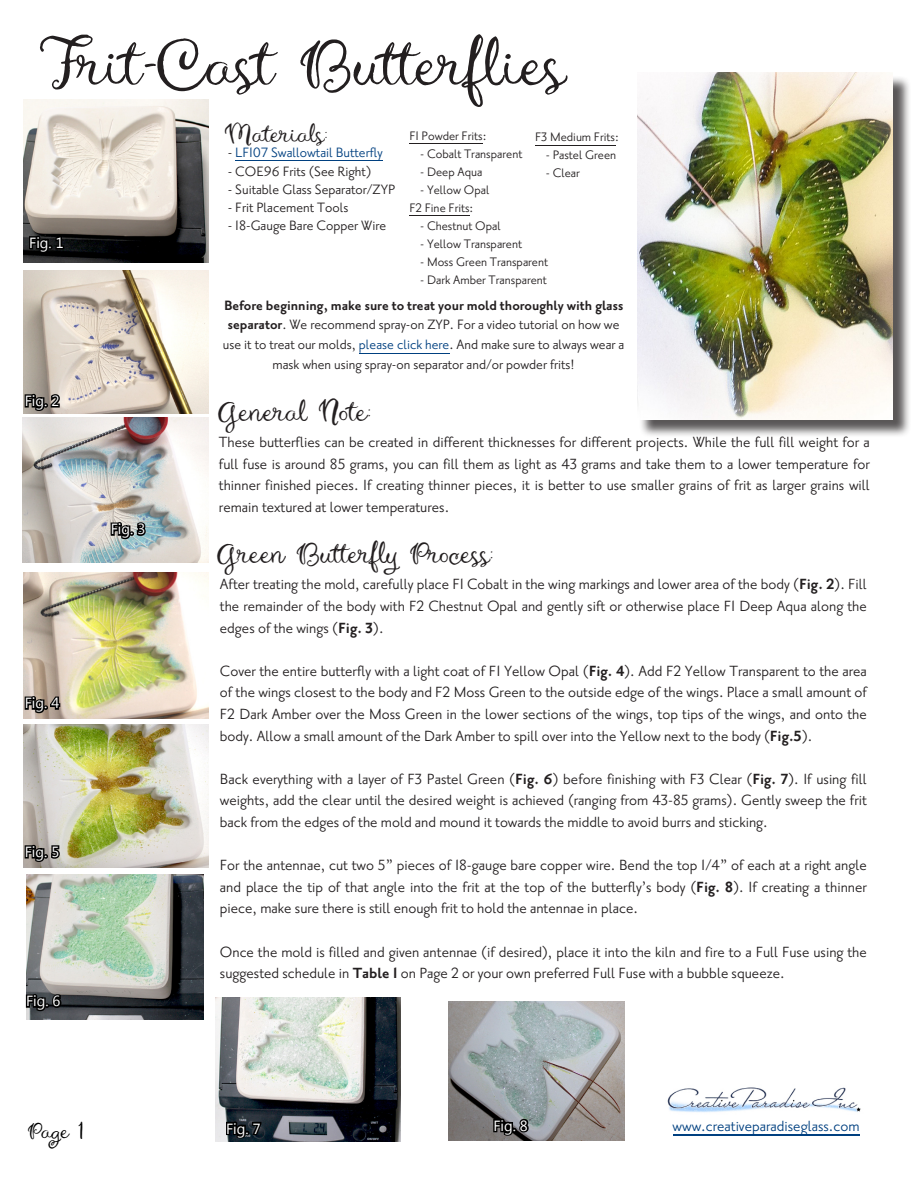
<style>
.page{position:relative;width:918px;height:1188px;background:#fff}
.page>*{position:absolute;margin:0;border:0;box-sizing:border-box;transform-origin:0 0}
.t1{font:54px "Chelsea Market Script";color:#231f20}
.t2{font:24px "Chelsea Market Script";color:#231f20}
.t3{font:21px "Chelsea Market Script";color:#231f20}
.t4{font:18px/21.6px "Priori Sans OT";color:#231f20;text-align:justify}
.t5{font:18px "Priori Sans OT";color:#004080}
.t6{font:18px "Chelsea Market Script";color:#000}
.t7{font:16.5px/19.8px "Priori Sans OT";color:#231f20;text-align:center}
.t8{font:16.5px "Priori Sans OT";color:#004080}
.t9{font:15px/18px "Priori Sans OT";color:#231f20}
.t10{font:14.7px "Microsoft Tai Le";color:#fff}
.s1{color:#231f20}
.s2{font-weight:700}
.s3{color:#004080}
</style>
<div class="page">
<img style="left:667px;top:1087px;width:194px;height:25px">
<div style="left:639px;top:75px;width:272px;height:363px;background:#231f20;opacity:.75"></div>
<img style="left:637px;top:72px;width:255px;height:347px">
<img style="left:23px;top:100px;width:185px;height:163px">
<img style="left:23px;top:270px;width:185px;height:143px">
<img style="left:23px;top:573px;width:185px;height:145px">
<img style="left:23px;top:725px;width:185px;height:143px">
<img style="left:26px;top:874px;width:177px;height:145px">
<img style="left:216px;top:998px;width:185px;height:144px">
<img style="left:22px;top:417px;width:186px;height:145px">
<img style="left:449px;top:1001px;width:176px;height:140px">
<svg style="left:28px;top:233px;width:38px;height:21px"></svg>
<svg style="left:23px;top:391px;width:39px;height:21px"></svg>
<svg style="left:109px;top:519px;width:39px;height:22px"></svg>
<svg style="left:23px;top:693px;width:39px;height:22px"></svg>
<svg style="left:23px;top:842px;width:39px;height:21px"></svg>
<svg style="left:25px;top:991px;width:39px;height:23px"></svg>
<svg style="left:225px;top:1119px;width:38px;height:21px"></svg>
<svg style="left:492px;top:1116px;width:39px;height:21px"></svg>
<hr style="left:235px;top:160px;width:148px;height:1px;background:#004080">
<hr style="left:409px;top:215px;width:61px;height:1px;background:#231f20">
<hr style="left:409px;top:143px;width:74px;height:1px;background:#231f20">
<hr style="left:535px;top:145px;width:80px;height:1px;background:#231f20">
<hr style="left:359px;top:353px;width:90px;height:1px;background:#004080">
<hr style="left:673px;top:1135px;width:187px;height:1px;background:#004080">
<h1 class="t1" style="left:51px;top:37px;width:516px">Frit-Cast Butterflies</h1>
<p class="t3" style="left:228px;top:123px;width:102px">Materials:</p>
<p class="t8" style="left:228px;top:145px;width:157px"><span class="s1">-</span> LF107 Swallowtail Butterfly</p>
<p class="t7" style="left:228px;top:162px;width:145px">- COE96 Frits (See Right)</p>
<p class="t7" style="left:228px;top:180px;width:169px">- Suitable Glass Separator/ZYP</p>
<p class="t7" style="left:228px;top:198px;width:122px">- Frit Placement Tools</p>
<p class="t7" style="left:228px;top:216px;width:160px">- 18-Gauge Bare Copper Wire</p>
<p class="t9" style="left:409px;top:128px;width:79px">F1 Powder Frits:</p>
<p class="t9" style="left:420px;top:146px;width:104px">- Cobalt Transparent</p>
<p class="t9" style="left:420px;top:164px;width:64px">- Deep Aqua</p>
<p class="t9" style="left:409px;top:182px;width:81px;text-indent:11px">- Yellow Opal<br>F2 Fine Frits:</p>
<p class="t9" style="left:420px;top:218px;width:82px">- Chestnut Opal</p>
<p class="t9" style="left:420px;top:236px;width:103px">- Yellow Transparent</p>
<p class="t9" style="left:420px;top:254px;width:129px">- Moss Green Transparent</p>
<p class="t9" style="left:420px;top:272px;width:128px">- Dark Amber Transparent</p>
<p class="t9" style="left:535px;top:129px;width:85px">F3 Medium Frits:</p>
<p class="t9" style="left:546px;top:147px;width:72px">- Pastel Green</p>
<p class="t9" style="left:546px;top:165px;width:36px">- Clear</p>
<p class="t10" style="left:29px;top:234px;width:36px">Fig. 1</p>
<p class="t10" style="left:25px;top:392px;width:36px">Fig. 2</p>
<p class="t10" style="left:111px;top:521px;width:36px">Fig. 3</p>
<p class="t10" style="left:25px;top:695px;width:36px">Fig. 4</p>
<p class="t10" style="left:25px;top:843px;width:36px">Fig. 5</p>
<p class="t10" style="left:26px;top:993px;width:36px">Fig. 6</p>
<p class="t6" style="left:28px;top:1122px;width:57px">Page 1</p>
<p class="t7" style="left:223px;top:296px;width:403px"><span class="s2">Before beginning, make sure to treat your mold thoroughly with glass separator</span>. We recommend spray-on ZYP. For a video tutorial on how we use it to treat our molds, <span class="s3">please click here</span>. And make sure to always wear a mask when using spray-on separator and/or powder frits!</p>
<h2 class="t2" style="left:219px;top:400px;width:154px">General Note:</h2>
<p class="t4" style="left:219px;top:432px;width:652px">These butterflies can be created in different thicknesses for different projects. While the full fill weight for a full fuse is around 85 grams, you can fill them as light as 43 grams and take them to a lower temperature for thinner finished pieces. If creating thinner pieces, it is better to use smaller grains of frit as larger grains will remain textured at lower temperatures.</p>
<h2 class="t2" style="left:218px;top:542px;width:277px">Green Butterfly Process:</h2>
<p class="t4" style="left:220px;top:575px;width:649px">After treating the mold, carefully place F1 Cobalt in the wing markings and lower area of the body (<span class="s2">Fig. 2</span>). Fill the remainder of the body with F2 Chestnut Opal and gently sift or otherwise place F1 Deep Aqua along the edges of the wings (<span class="s2">Fig. 3</span>).</p>
<p class="t4" style="left:220px;top:661px;width:649px">Cover the entire butterfly with a light coat of F1 Yellow Opal (<span class="s2">Fig. 4</span>). Add F2 Yellow Transparent to the area of the wings closest to the body and F2 Moss Green to the outside edge of the wings. Place a small amount of F2 Dark Amber over the Moss Green in the lower sections of the wings, top tips of the wings, and onto the body. Allow a small amount of the Dark Amber to spill over into the Yellow next to the body (<span class="s2">Fig.5</span>).</p>
<p class="t4" style="left:220px;top:769px;width:649px">Back everything with a layer of F3 Pastel Green (<span class="s2">Fig. 6</span>) before finishing with F3 Clear (<span class="s2">Fig. 7</span>). If using fill weights, add the clear until the desired weight is achieved (ranging from 43-85 grams). Gently sweep the frit back from the edges of the mold and mound it towards the middle to avoid burrs and sticking.</p>
<p class="t4" style="left:220px;top:855px;width:649px">For the antennae, cut two 5” pieces of 18-gauge bare copper wire. Bend the top 1/4” of each at a right angle and place the tip of that angle into the frit at the top of the butterfly’s body (<span class="s2">Fig. 8</span>). If creating a thinner piece, make sure there is still enough frit to hold the antennae in place.</p>
<p class="t4" style="left:220px;top:942px;width:649px">Once the mold is filled and given antennae (if desired), place it into the kiln and fire to a Full Fuse using the suggested schedule in <span class="s2">Table 1</span> on Page 2 or your own preferred Full Fuse with a bubble squeeze.</p>
<p class="t10" style="left:226px;top:1120px;width:36px">Fig. 7</p>
<p class="t10" style="left:493px;top:1117px;width:36px">Fig. 8</p>
<p class="t5" style="left:673px;top:1118px;width:189px">www.creativeparadiseglass.com</p>
</div>
